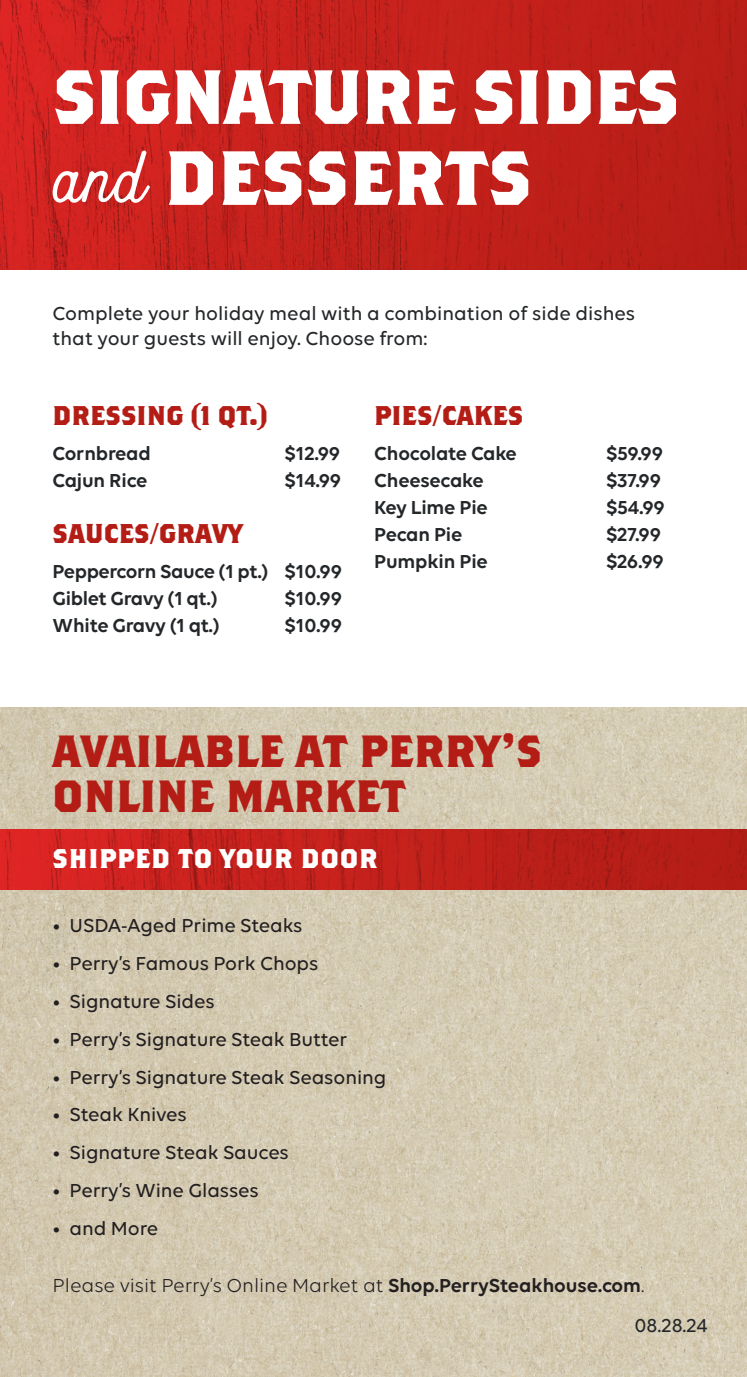
<style>
.page{position:relative;width:747px;height:1377px;background:#fff}
.page>*{position:absolute;margin:0;border:0;box-sizing:border-box;transform-origin:0 0}
.t1{font:700 76.5px/81px "Brothers";letter-spacing:-.02em;color:#fff}
.t2{font:700 45px/45px "Brothers";color:#b41d15}
.t3{font:700 27px "Brothers";color:#b41d15}
.t4{font:700 27px "Brothers";letter-spacing:.025em;color:#fff}
.pricing_info{font:600 20.25px/27px "Volte";letter-spacing:-.01em;color:#242729}
.Item{font:500 20.25px "Volte";letter-spacing:-.005em;color:#231f20}
.t5{font:500 20.25px/24.8px "Volte";color:#242729}
.Item-2{font:20.25px "Volte";letter-spacing:-.005em;color:#231f20}
.s1{font-family:"Heritage";font-weight:400;font-size:90px}
.s2{font-weight:600}
</style>
<div class="page">
<img style="left:0;top:707px;width:747px;height:670px">
<svg style="left:0;top:829px;width:747px;height:60px;background:#c1201b"></svg>
<svg style="left:0;top:0;width:747px;height:270px;background:#c3201b"></svg>
<p class="t1" style="left:53px;top:54px;width:628px">SIGNATURE SIDES <span class="s1">and</span> DESSERTS</p>
<p class="t5" style="left:53px;top:300px;width:584px">Complete your holiday meal with a combination of side dishes that your guests will enjoy. Choose from:</p>
<p class="t3" style="left:53px;top:399px;width:217px">DRESSING (1 QT.)</p>
<p class="pricing_info" style="left:53px;top:439px;width:100px">Cornbread</p>
<p class="pricing_info" style="left:284px;top:439px;width:57px">$12.99</p>
<p class="pricing_info" style="left:53px;top:466px;width:96px">Cajun Rice</p>
<p class="pricing_info" style="left:284px;top:466px;width:58px">$14.99</p>
<p class="t3" style="left:53px;top:517px;width:191px">SAUCES/GRAVY</p>
<p class="pricing_info" style="left:53px;top:557px;width:291px">Peppercorn Sauce (1 pt.) $10.99<br>Giblet Gravy (1 qt.)</p>
<p class="pricing_info" style="left:284px;top:584px;width:59px">$10.99</p>
<p class="pricing_info" style="left:53px;top:611px;width:169px">White Gravy (1 qt.)</p>
<p class="pricing_info" style="left:284px;top:611px;width:59px">$10.99</p>
<p class="t3" style="left:374px;top:399px;width:151px">PIES/CAKES</p>
<p class="pricing_info" style="left:374px;top:439px;width:144px">Chocolate Cake</p>
<p class="pricing_info" style="left:606px;top:439px;width:59px">$59.99</p>
<p class="pricing_info" style="left:374px;top:466px;width:111px">Cheesecake</p>
<p class="pricing_info" style="left:606px;top:466px;width:57px">$37.99</p>
<p class="pricing_info" style="left:374px;top:493px;width:115px">Key Lime Pie</p>
<p class="pricing_info" style="left:606px;top:493px;width:60px">$54.99</p>
<p class="pricing_info" style="left:374px;top:520px;width:90px">Pecan Pie</p>
<p class="pricing_info" style="left:606px;top:520px;width:56px">$27.99</p>
<p class="pricing_info" style="left:374px;top:547px;width:115px">Pumpkin Pie</p>
<p class="pricing_info" style="left:606px;top:547px;width:59px">$26.99</p>
<p class="t2" style="left:53px;top:728px;width:491px">AVAILABLE AT PERRY’S<br>ONLINE MARKET</p>
<p class="t4" style="left:53px;top:842px;width:326px">SHIPPED TO YOUR DOOR</p>
<p class="Item" style="left:53px;top:914px;width:251px">• USDA-Aged Prime Steaks</p>
<p class="Item" style="left:53px;top:952px;width:267px">• Perry’s Famous Pork Chops</p>
<p class="Item" style="left:53px;top:990px;width:163px">• Signature Sides</p>
<p class="Item" style="left:53px;top:1027px;width:296px">• Perry’s Signature Steak Butter</p>
<p class="Item" style="left:53px;top:1065px;width:335px">• Perry’s Signature Steak Seasoning</p>
<p class="Item" style="left:53px;top:1103px;width:136px">• Steak Knives</p>
<p class="Item" style="left:53px;top:1141px;width:238px">• Signature Steak Sauces</p>
<p class="Item" style="left:53px;top:1179px;width:208px">• Perry’s Wine Glasses</p>
<p class="Item" style="left:53px;top:1216px;width:107px">• and More</p>
<p class="Item-2" style="left:53px;top:1274px;width:593px">Please visit Perry’s Online Market at <span class="s2">Shop.PerrySteakhouse.com</span>.</p>
<p class="t5" style="left:634px;top:1312px;width:75px">08.28.24</p>
</div>
